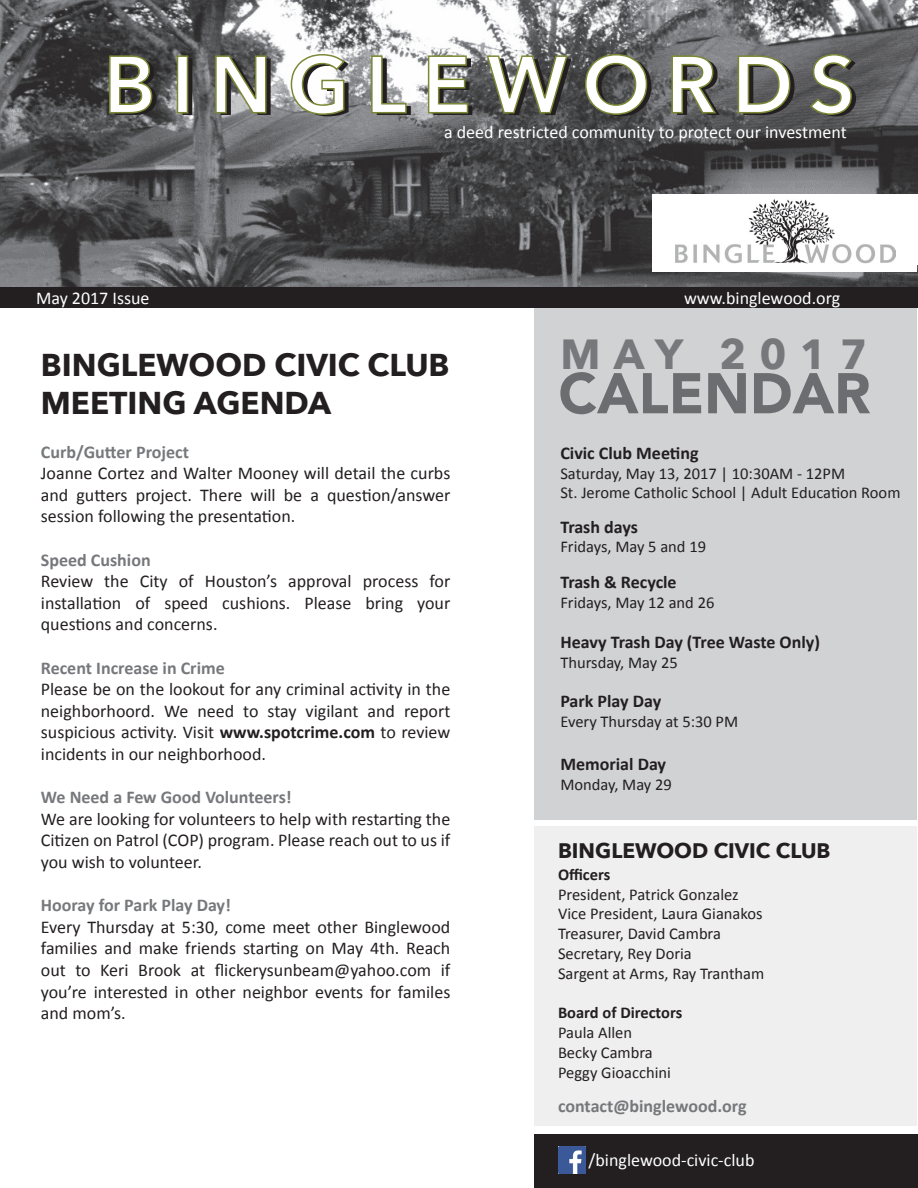
<style>
.page{position:relative;width:918px;height:1188px;background:#fff}
.page>*{position:absolute;margin:0;border:0;box-sizing:border-box;transform-origin:0 0}
.t1{font:700 42px "Avenir Next";letter-spacing:.315em;color:#76787b}
.t2{font:700 31.5px/37.8px "Avenir Next";color:#231f20}
.t3{font:700 21px "Avenir Next";color:#231f20}
.t4{font:18px/21.6px "Calibri";color:#231f20;text-align:justify}
.t5{font:700 18px "Calibri";color:#76787b}
.t6{font:18px "Calibri";color:#fff}
.t7{font:700 18px "Calibri";color:#231f20}
.t8{font:16.5px "Calibri";color:#231f20}
.t9{font:700 16.5px "Calibri";color:#231f20}
.s1{font-weight:700}
</style>
<div class="page">
<img style="left:0;top:0;width:918px;height:286px">
<div style="left:534px;top:826px;width:383px;height:300px;background:#efeff0"></div>
<div style="left:652px;top:195px;width:264px;height:77px;background:#fff"></div>
<div style="left:653px;top:194px;width:265px;height:71px;background:#fff"></div>
<img style="left:676px;top:199px;width:220px;height:65px">
<div style="left:534px;top:307px;width:383px;height:513px;background:#d1d2d4"></div>
<svg style="left:560px;top:372px;width:310px;height:42px"></svg>
<div style="left:534px;top:1134px;width:384px;height:54px;background:#231f20"></div>
<img style="left:558px;top:1146px;width:28px;height:28px">
<div style="left:1px;top:287px;width:917px;height:20px;background:#231f20"></div>
<svg style="left:108px;top:53px;width:745px;height:63px"></svg>
<p class="t6" style="left:444px;top:121px;width:404px">a deed restricted community to protect our investment</p>
<p class="t6" style="left:36px;top:287px;width:115px">May 2017 Issue</p>
<p class="t6" style="left:684px;top:287px;width:158px">www.binglewood.org</p>
<p class="t2" style="left:41px;top:346px;width:410px">BINGLEWOOD CIVIC CLUB<br>MEETING AGENDA</p>
<p class="t5" style="left:41px;top:440px;width:150px">Curb/Gutter Project</p>
<p class="t4" style="left:41px;top:462px;width:411px">Joanne Cortez and Walter Mooney will detail the curbs and gutters project. There will be a question/answer session following the presentation.</p>
<p class="t5" style="left:41px;top:548px;width:111px">Speed Cushion</p>
<p class="t4" style="left:41px;top:570px;width:411px">Review the City of Houston’s approval process for installation of speed cushions. Please bring your questions and concerns.</p>
<p class="t5" style="left:41px;top:656px;width:185px">Recent Increase in Crime</p>
<p class="t4" style="left:41px;top:678px;width:411px">Please be on the lookout for any criminal activity in the neighborhoord. We need to stay vigilant and report suspicious activity. Visit <span class="s1">www.spotcrime.com</span> to review incidents in our neighborhood.</p>
<p class="t5" style="left:41px;top:786px;width:252px">We Need a Few Good Volunteers!</p>
<p class="t4" style="left:41px;top:808px;width:411px">We are looking for volunteers to help with restarting the Citizen on Patrol (COP) program. Please reach out to us if you wish to volunteer.</p>
<p class="t5" style="left:41px;top:894px;width:192px">Hooray for Park Play Day!</p>
<p class="t4" style="left:41px;top:916px;width:411px">Every Thursday at 5:30, come meet other Binglewood families and make friends starting on May 4th. Reach out to Keri Brook at flickerysunbeam@yahoo.com if you’re interested in other neighbor events for familes and mom’s.</p>
<p class="t1" style="left:560px;top:318px;width:308px">MAY 2017</p>
<p class="t7" style="left:560px;top:441px;width:140px">Civic Club Meeting</p>
<p class="t8" style="left:560px;top:463px;width:286px">Saturday, May 13, 2017 | 10:30AM - 12PM</p>
<p class="t8" style="left:560px;top:482px;width:342px">St. Jerome Catholic School | Adult Education Room</p>
<p class="t7" style="left:560px;top:515px;width:79px">Trash days</p>
<p class="t8" style="left:560px;top:536px;width:147px">Fridays, May 5 and 19</p>
<p class="t7" style="left:560px;top:571px;width:118px">Trash &amp; Recycle</p>
<p class="t8" style="left:560px;top:592px;width:156px">Fridays, May 12 and 26</p>
<p class="t7" style="left:560px;top:630px;width:261px">Heavy Trash Day (Tree Waste Only)</p>
<p class="t8" style="left:560px;top:652px;width:119px">Thursday, May 25</p>
<p class="t7" style="left:560px;top:690px;width:102px">Park Play Day</p>
<p class="t8" style="left:560px;top:711px;width:179px">Every Thursday at 5:30 PM</p>
<p class="t7" style="left:560px;top:753px;width:107px">Memorial Day</p>
<p class="t8" style="left:560px;top:774px;width:113px">Monday, May 29</p>
<p class="t3" style="left:558px;top:832px;width:274px">BINGLEWOOD CIVIC CLUB</p>
<p class="t9" style="left:558px;top:864px;width:54px">Officers</p>
<p class="t8" style="left:558px;top:884px;width:182px">President, Patrick Gonzalez</p>
<p class="t8" style="left:558px;top:904px;width:206px">Vice President, Laura Gianakos</p>
<p class="t8" style="left:558px;top:923px;width:165px">Treasurer, David Cambra</p>
<p class="t8" style="left:558px;top:943px;width:135px">Secretary, Rey Doria</p>
<p class="t8" style="left:558px;top:963px;width:208px">Sargent at Arms, Ray Trantham</p>
<p class="t9" style="left:558px;top:1002px;width:126px">Board of Directors</p>
<p class="t8" style="left:558px;top:1022px;width:76px">Paula Allen</p>
<p class="t8" style="left:558px;top:1042px;width:96px">Becky Cambra</p>
<p class="t8" style="left:558px;top:1062px;width:114px">Peggy Gioacchini</p>
<p class="t5" style="left:558px;top:1094px;width:190px">contact@binglewood.org</p>
<p class="t6" style="left:589px;top:1148px;width:167px">/binglewood-civic-club</p>
</div>
